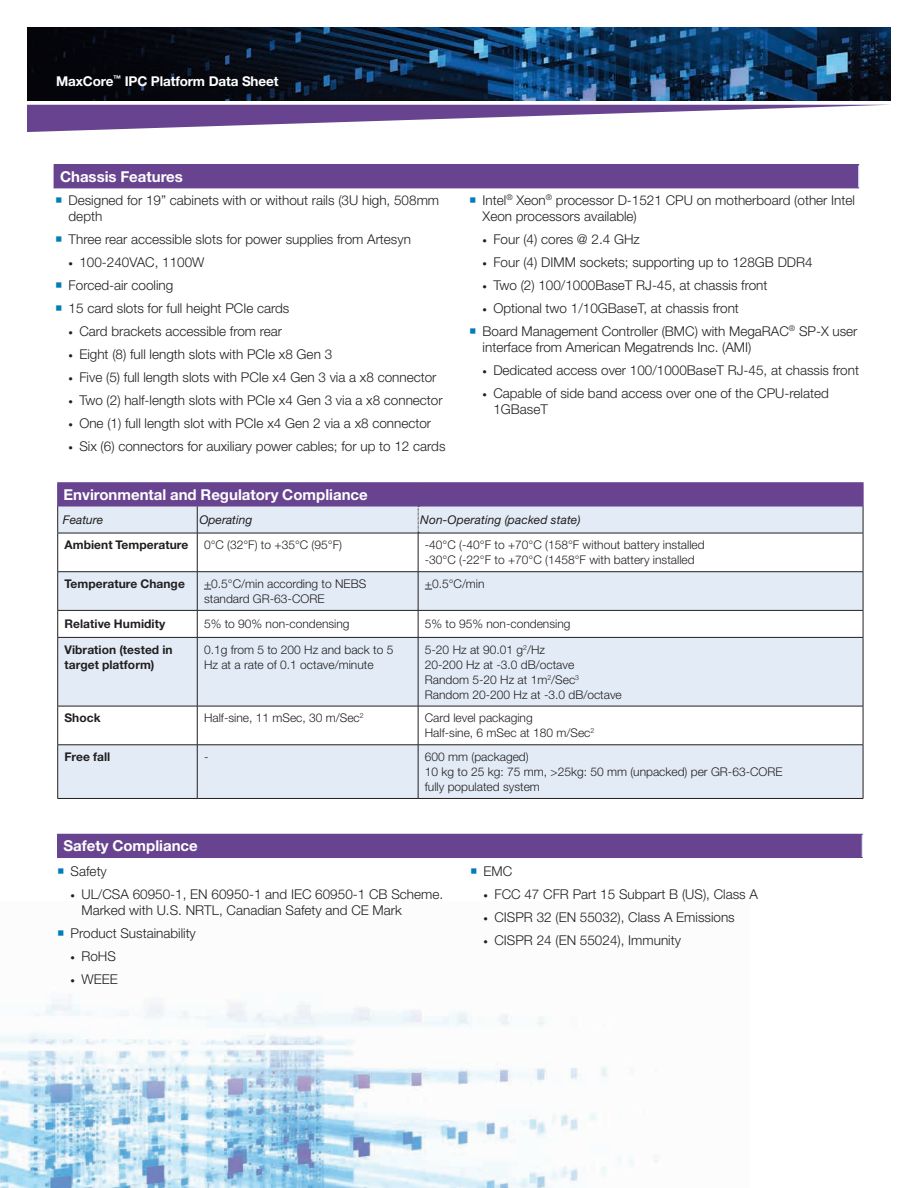
<style>
.page{position:relative;width:918px;height:1188px;background:#fff}
.page>*{position:absolute;margin:0;border:0;box-sizing:border-box;transform-origin:0 0}
.t1{font:700 15px "Helvetica Neue LT Std";color:#fff}
.t2{font:300 13.5px/16.2px "Helvetica Neue LT Std";color:#231f20}
.t3{font:700 13.5px "Helvetica Neue LT Std";letter-spacing:-.01em;color:#fff}
.t4{font:300 12px/15px "Helvetica Neue LT Std";color:#231f20}
.t5{font:700 12px/15px "Helvetica Neue LT Std";letter-spacing:.005em;color:#231f20}
.t6{font:italic 12px "Helvetica Neue LT Std";letter-spacing:.01em;color:#231f20}
.s1{font-size:9px}
</style>
<div class="page">
<img style="left:27px;top:27px;width:864px;height:73px">
<svg style="left:27px;top:105px;width:854px;height:27px"></svg>
<img style="left:0;top:994px;width:658px;height:194px">
<div style="left:54px;top:165px;width:805px;height:23px;background:#68438f"></div>
<svg style="left:858px;top:165px;width:1px;height:23px"></svg>
<hr style="left:54px;top:164px;width:805px;height:1px;background:#68438f">
<hr style="left:54px;top:188px;width:805px;height:1px;background:#68438f">
<svg style="left:58px;top:534px;width:805px;height:264px;fill:#e3ecf6"></svg>
<hr style="left:58px;top:533px;width:139px;height:1px;background:#231f20">
<hr style="left:57px;top:533px;width:1px;height:39px;background:#231f20">
<hr style="left:197px;top:533px;width:221px;height:1px;background:#231f20">
<hr style="left:418px;top:533px;width:445px;height:1px;background:#231f20">
<hr style="left:863px;top:533px;width:1px;height:39px;background:#231f20">
<hr style="left:58px;top:571px;width:139px;height:1px;background:#231f20">
<hr style="left:57px;top:572px;width:1px;height:38px;background:#231f20">
<hr style="left:197px;top:571px;width:221px;height:1px;background:#231f20">
<hr style="left:418px;top:571px;width:445px;height:1px;background:#231f20">
<hr style="left:863px;top:572px;width:1px;height:38px;background:#231f20">
<hr style="left:58px;top:610px;width:139px;height:1px;background:#231f20">
<svg style="left:57px;top:611px;width:1px;height:26px"></svg>
<hr style="left:197px;top:610px;width:221px;height:1px;background:#231f20">
<hr style="left:418px;top:610px;width:445px;height:1px;background:#231f20">
<svg style="left:863px;top:611px;width:1px;height:26px"></svg>
<hr style="left:58px;top:637px;width:139px;height:1px;background:#231f20">
<hr style="left:57px;top:638px;width:1px;height:68px;background:#231f20">
<hr style="left:197px;top:637px;width:221px;height:1px;background:#231f20">
<hr style="left:418px;top:637px;width:445px;height:1px;background:#231f20">
<hr style="left:863px;top:638px;width:1px;height:68px;background:#231f20">
<hr style="left:58px;top:706px;width:139px;height:1px;background:#231f20">
<hr style="left:57px;top:706px;width:1px;height:39px;background:#231f20">
<hr style="left:197px;top:706px;width:221px;height:1px;background:#231f20">
<hr style="left:418px;top:706px;width:445px;height:1px;background:#231f20">
<hr style="left:863px;top:706px;width:1px;height:39px;background:#231f20">
<hr style="left:58px;top:745px;width:139px;height:1px;background:#231f20">
<hr style="left:57px;top:745px;width:1px;height:53px;background:#231f20">
<hr style="left:197px;top:745px;width:221px;height:1px;background:#231f20">
<hr style="left:418px;top:745px;width:445px;height:1px;background:#231f20">
<hr style="left:863px;top:745px;width:1px;height:53px;background:#231f20">
<hr style="left:58px;top:798px;width:139px;height:1px;background:#231f20">
<hr style="left:197px;top:798px;width:221px;height:1px;background:#231f20">
<hr style="left:418px;top:798px;width:445px;height:1px;background:#231f20">
<hr style="left:197px;top:533px;width:1px;height:39px;background:#231f20">
<hr style="left:418px;top:533px;width:1px;height:39px;background:#231f20">
<hr style="left:197px;top:572px;width:1px;height:38px;background:#231f20">
<hr style="left:418px;top:572px;width:1px;height:38px;background:#231f20">
<svg style="left:197px;top:611px;width:1px;height:26px"></svg>
<svg style="left:418px;top:611px;width:1px;height:26px"></svg>
<hr style="left:197px;top:638px;width:1px;height:68px;background:#231f20">
<hr style="left:418px;top:638px;width:1px;height:68px;background:#231f20">
<hr style="left:197px;top:706px;width:1px;height:39px;background:#231f20">
<hr style="left:418px;top:706px;width:1px;height:39px;background:#231f20">
<hr style="left:197px;top:745px;width:1px;height:53px;background:#231f20">
<hr style="left:418px;top:745px;width:1px;height:53px;background:#231f20">
<hr style="left:57px;top:482px;width:140px;height:1px;background:#68438f">
<hr style="left:197px;top:482px;width:221px;height:1px;background:#68438f">
<hr style="left:418px;top:482px;width:446px;height:1px;background:#68438f">
<svg style="left:57px;top:483px;width:807px;height:50px;background:#a79ac3"></svg>
<hr style="left:862px;top:483px;width:2px;height:23px;background:#68438f">
<hr style="left:57px;top:506px;width:140px;height:1px;background:#68438f">
<hr style="left:197px;top:506px;width:221px;height:1px;background:#68438f">
<hr style="left:418px;top:506px;width:446px;height:1px;background:#68438f">
<div style="left:58px;top:834px;width:804px;height:24px;background:#68438f"></div>
<svg style="left:862px;top:835px;width:1px;height:22px"></svg>
<hr style="left:57px;top:834px;width:806px;height:1px;background:#68438f">
<svg style="left:57px;top:835px;width:1px;height:22px"></svg>
<hr style="left:57px;top:857px;width:806px;height:1px;background:#68438f">
<p class="t3" style="left:56px;top:72px;width:224px">MaxCore<sup>™</sup> IPC Platform Data Sheet</p>
<p class="t1" style="left:60px;top:167px;width:124px">Chassis Features</p>
<p class="t2" style="left:69px;top:192px;width:372px">Designed for 19” cabinets with or without rails (3U high, 508mm depth</p>
<p class="t2" style="left:69px;top:231px;width:344px">Three rear accessible slots for power supplies from Artesyn</p>
<p class="t2" style="left:69px;top:250px;width:222px;line-height:23px"><span class="s1">•</span> 100-240VAC, 1100W<br>Forced-air cooling<br>15 card slots for full height PCIe cards</p>
<p class="t2" style="left:69px;top:323px;width:215px"><span class="s1">•</span> Card brackets accessible from rear</p>
<p class="t2" style="left:69px;top:346px;width:265px"><span class="s1">•</span> Eight (8) full length slots with PCIe x8 Gen 3</p>
<p class="t2" style="left:69px;top:369px;width:369px"><span class="s1">•</span> Five (5) full length slots with PCIe x4 Gen 3 via a x8 connector</p>
<p class="t2" style="left:69px;top:392px;width:376px"><span class="s1">•</span> Two (2) half-length slots with PCIe x4 Gen 3 via a x8 connector</p>
<p class="t2" style="left:69px;top:415px;width:364px"><span class="s1">•</span> One (1) full length slot with PCIe x4 Gen 2 via a x8 connector</p>
<p class="t2" style="left:69px;top:437px;width:378px"><span class="s1">•</span> Six (6) connectors for auxiliary power cables; for up to 12 cards</p>
<p class="t2" style="left:483px;top:192px;width:374px">Intel<sup>®</sup> Xeon<sup>®</sup> processor D-1521 CPU on motherboard (other Intel<br>Xeon processors available)</p>
<p class="t2" style="left:483px;top:231px;width:159px"><span class="s1">•</span> Four (4) cores @ 2.4 GHz</p>
<p class="t2" style="left:483px;top:254px;width:332px"><span class="s1">•</span> Four (4) DIMM sockets; supporting up to 128GB DDR4</p>
<p class="t2" style="left:483px;top:277px;width:286px"><span class="s1">•</span> Two (2) 100/1000BaseT RJ-45, at chassis front</p>
<p class="t2" style="left:483px;top:296px;width:376px;line-height:23px"><span class="s1">•</span> Optional two 1/10GBaseT, at chassis front<br>Board Management Controller (BMC) with MegaRAC<sup>®</sup> SP-X user</p>
<p class="t2" style="left:483px;top:339px;width:270px">interface from American Megatrends Inc. (AMI)</p>
<p class="t2" style="left:483px;top:362px;width:378px"><span class="s1">•</span> Dedicated access over 100/1000BaseT RJ-45, at chassis front</p>
<p class="t2" style="left:493px;top:385px;width:337px;text-indent:-11px"><span class="s1">•</span> Capable of side band access over one of the CPU-related<br>1GBaseT</p>
<p class="t1" style="left:64px;top:485px;width:306px">Environmental and Regulatory Compliance</p>
<p class="t6" style="left:63px;top:512px;width:42px">Feature</p>
<p class="t6" style="left:199px;top:512px;width:54px">Operating</p>
<p class="t6" style="left:420px;top:512px;width:162px">Non-Operating (packed state)</p>
<p class="t5" style="left:64px;top:537px;width:125px">Ambient Temperature</p>
<p class="t4" style="left:204px;top:537px;width:140px">0°C (32°F) to +35°C (95°F)</p>
<p class="t4" style="left:425px;top:537px;width:281px">-40°C (-40°F to +70°C (158°F without battery installed -30°C (-22°F to +70°C (1458°F with battery installed</p>
<p class="t5" style="left:64px;top:576px;width:122px">Temperature Change</p>
<p class="t4" style="left:204px;top:576px;width:164px">+0.5°C/min according to NEBS standard GR-63-CORE</p>
<p class="t4" style="left:425px;top:576px;width:61px">+0.5°C/min</p>
<p class="t5" style="left:64px;top:616px;width:102px">Relative Humidity</p>
<p class="t4" style="left:204px;top:616px;width:147px">5% to 90% non-condensing</p>
<p class="t4" style="left:425px;top:616px;width:147px">5% to 95% non-condensing</p>
<p class="t5" style="left:64px;top:641px;width:110px">Vibration (tested in target platform)</p>
<p class="t4" style="left:204px;top:642px;width:191px">0.1g from 5 to 200 Hz and back to 5<br>Hz at a rate of 0.1 octave/minute</p>
<p class="t4" style="left:425px;top:642px;width:198px">5-20 Hz at 90.01 g<sup>2</sup>/Hz<br>20-200 Hz at -3.0 dB/octave<br>Random 5-20 Hz at 1m<sup>2</sup>/Sec<sup>3<br></sup>Random 20-200 Hz at -3.0 dB/octave</p>
<p class="t5" style="left:64px;top:710px;width:38px">Shock</p>
<p class="t4" style="left:204px;top:710px;width:161px">Half-sine, 11 mSec, 30 m/Sec<sup>2</sup></p>
<p class="t4" style="left:425px;top:710px;width:171px">Card level packaging<br>Half-sine, 6 mSec at 180 m/Sec<sup>2</sup></p>
<p class="t5" style="left:64px;top:749px;width:47px">Free fall</p>
<p class="t4" style="left:204px;top:749px;width:6px">-</p>
<p class="t4" style="left:425px;top:749px;width:359px">600 mm (packaged)<br>10 kg to 25 kg: 75 mm, &gt;25kg: 50 mm (unpacked) per GR-63-CORE fully populated system</p>
<p class="t1" style="left:64px;top:837px;width:136px">Safety Compliance</p>
<p class="t2" style="left:71px;top:863px;width:38px">Safety</p>
<p class="t2" style="left:81px;top:886px;width:363px;text-indent:-11px"><span class="s1">•</span> UL/CSA 60950-1, EN 60950-1 and IEC 60950-1 CB Scheme.<br>Marked with U.S. NRTL, Canadian Safety and CE Mark</p>
<p class="t2" style="left:71px;top:925px;width:127px">Product Sustainability</p>
<p class="t2" style="left:71px;top:948px;width:47px"><span class="s1">•</span> RoHS</p>
<p class="t2" style="left:71px;top:971px;width:49px"><span class="s1">•</span> WEEE</p>
<p class="t2" style="left:484px;top:863px;width:30px">EMC</p>
<p class="t2" style="left:484px;top:886px;width:276px"><span class="s1">•</span> FCC 47 CFR Part 15 Subpart B (US), Class A</p>
<p class="t2" style="left:484px;top:908px;width:253px"><span class="s1">•</span> CISPR 32 (EN 55032), Class A Emissions</p>
<p class="t2" style="left:484px;top:931px;width:199px"><span class="s1">•</span> CISPR 24 (EN 55024), Immunity</p>
</div>
